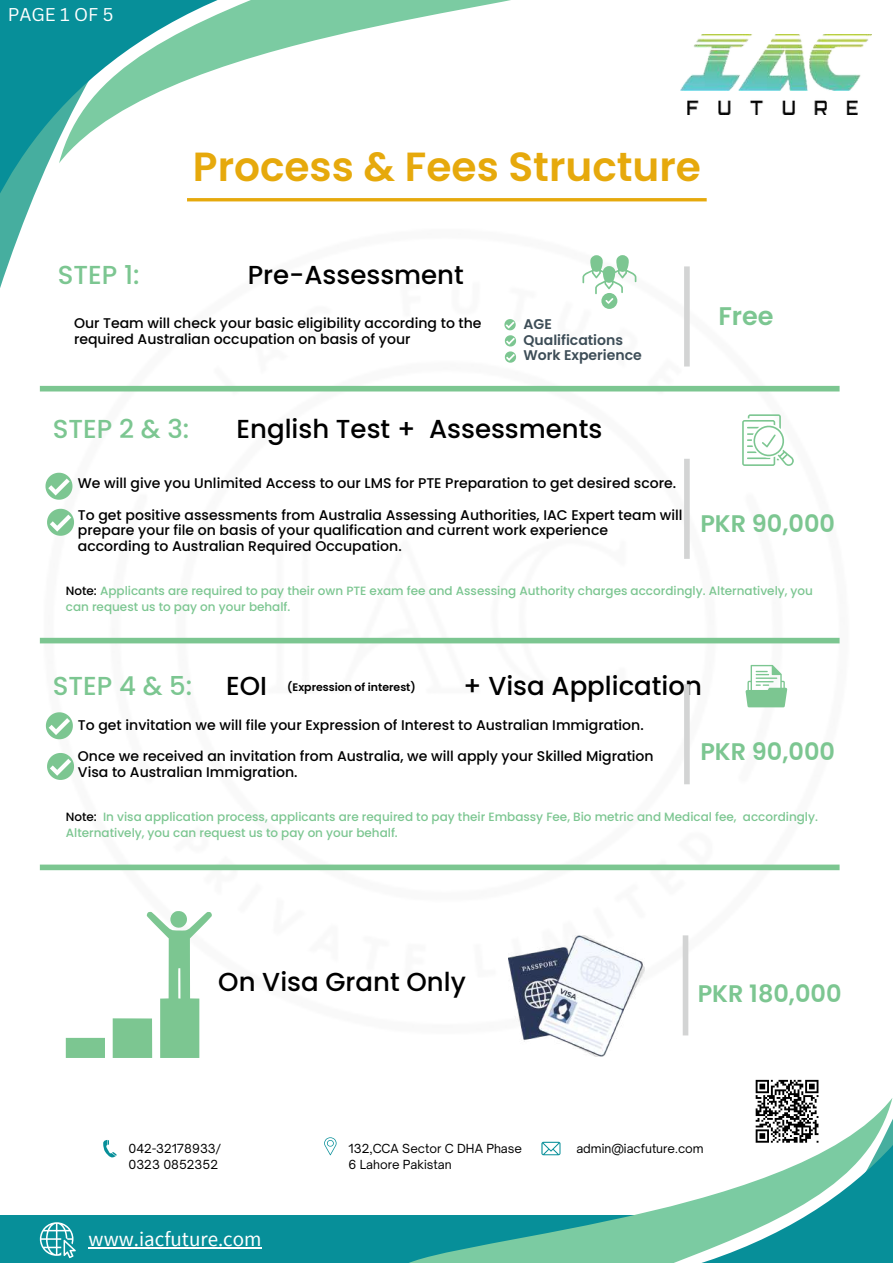
<style>
.page{position:relative;width:893px;height:1264px;background:#fff}
.page>*{position:absolute;margin:0;border:0;box-sizing:border-box;transform-origin:0 0}
.t1{font:600 40.65px "Poppins";color:#e6a90c}
.t2{font:500 25.95px "Poppins";color:#000}
.t3{font:500 25.95px "Poppins";color:#7cc691}
.t4{font:600 25.5px "Poppins";color:#7cc691}
.t5{font:600 24px "Poppins";color:#7cc691}
.t6{font:21px "Source Sans Pro";color:#fff}
.t7{font:18px "Canva Sans";color:#fff}
.t8{font:500 14.1px/15.8px "Poppins";color:#000}
.t9{font:600 14.1px/15.8px "Poppins";color:#3d4d57}
.t10{font:500 12px/16px "Poppins";color:#7cc691}
.t11{font:12px/16px "Open Sauce One";color:#000}
.t12{font:600 10.95px "Poppins";color:#000}
.s1{color:#000}
</style>
<div class="page">
<svg style="left:0;top:0;width:305px;height:261px"></svg>
<svg style="left:59px;top:0;width:452px;height:163px"></svg>
<svg style="left:103px;top:1140px;width:14px;height:17px"></svg>
<svg style="left:324px;top:1137px;width:12px;height:18px"></svg>
<div style="left:0;top:1214px;width:666px;height:48px;background:#078f99"></div>
<svg style="left:397px;top:1141px;width:356px;height:121px"></svg>
<img style="left:680px;top:35px;width:191px;height:80px">
<svg style="left:742px;top:414px;width:51px;height:52px"></svg>
<svg style="left:745px;top:665px;width:42px;height:42px"></svg>
<svg style="left:582px;top:255px;width:54px;height:54px"></svg>
<svg style="left:113px;top:911px;width:99px;height:146px"></svg>
<svg style="left:66px;top:1037px;width:39px;height:20px"></svg>
<img style="left:508px;top:935px;width:136px;height:121px">
<div style="left:40px;top:864px;width:799px;height:6px;background:#7cc691"></div>
<svg style="left:46px;top:712px;width:27px;height:27px"></svg>
<div style="left:682px;top:935px;width:6px;height:100px;background:#d3d4d4"></div>
<hr style="left:187px;top:198px;width:519px;height:3px;background:#e6a90c">
<div style="left:684px;top:684px;width:5px;height:100px;background:#d3d4d4"></div>
<svg style="left:47px;top:753px;width:27px;height:27px"></svg>
<div style="left:40px;top:637px;width:799px;height:6px;background:#7cc691"></div>
<div style="left:684px;top:459px;width:5px;height:100px;background:#d3d4d4"></div>
<svg style="left:45px;top:472px;width:27px;height:27px"></svg>
<svg style="left:47px;top:509px;width:27px;height:27px"></svg>
<div style="left:40px;top:386px;width:799px;height:5px;background:#7cc691"></div>
<svg style="left:504px;top:319px;width:12px;height:44px"></svg>
<div style="left:684px;top:266px;width:5px;height:100px;background:#d3d4d4"></div>
<div style="left:751px;top:1076px;width:71px;height:70px;background:#fff"></div>
<svg style="left:753px;top:1079px;width:139px;height:183px"></svg>
<svg style="left:40px;top:1222px;width:36px;height:36px"></svg>
<hr style="left:89px;top:1246px;width:172px;height:2px;background:#fff">
<p class="t7" style="left:8px;top:2px;width:107px">PAGE 1 OF 5</p>
<h1 class="t1" style="left:193px;top:138px;width:509px">Process &amp; Fees Structure</h1>
<h2 class="t3" style="left:58px;top:257px;width:83px">STEP 1:</h2>
<h2 class="t2" style="left:248px;top:257px;width:217px">Pre-Assessment</h2>
<p class="t8" style="left:74px;top:315px;width:409px">Our Team will check your basic eligibility according to the required Australian occupation on basis of your</p>
<p class="t9" style="left:523px;top:316px;width:30px">AGE</p>
<h3 class="t4" style="left:718px;top:298px;width:57px">Free</h3>
<p class="t9" style="left:523px;top:332px;width:120px">Qualifications<br>Work Experience</p>
<h2 class="t3" style="left:53px;top:410px;width:138px">STEP 2 &amp; 3:</h2>
<h2 class="t2" style="left:236px;top:410px;width:367px">English Test + Assessments</h2>
<p class="t8" style="left:78px;top:475px;width:599px">We will give you Unlimited Access to our LMS for PTE Preparation to get desired score.</p>
<p class="t8" style="left:78px;top:506px;width:606px">To get positive assessments from Australia Assessing Authorities, IAC Expert team will prepare your file on basis of your qualification and current work experience according to Australian Required Occupation.</p>
<h3 class="t5" style="left:700px;top:507px;width:136px">PKR 90,000</h3>
<p class="t10" style="left:66px;top:583px;width:748px"><span class="s1">Note:</span> Applicants are required to pay their own PTE exam fee and Assessing Authority charges accordingly. Alternatively, you can request us to pay on your behalf.</p>
<h2 class="t3" style="left:53px;top:668px;width:141px">STEP 4 &amp; 5:</h2>
<h2 class="t2" style="left:226px;top:668px;width:42px">EOI</h2>
<h2 class="t2" style="left:463px;top:668px;width:240px">+ Visa Application</h2>
<p class="t12" style="left:287px;top:680px;width:130px">(Expression of interest)</p>
<p class="t8" style="left:78px;top:717px;width:567px">To get invitation we will file your Expression of Interest to Australian Immigration.</p>
<p class="t8" style="left:78px;top:748px;width:577px">Once we received an invitation from Australia, we will apply your Skilled Migration<br>Visa to Australian Immigration.</p>
<h3 class="t5" style="left:700px;top:734px;width:136px">PKR 90,000</h3>
<p class="t10" style="left:66px;top:808px;width:753px"><span class="s1">Note:</span> In visa application process, applicants are required to pay their Embassy Fee, Bio metric and Medical fee, accordingly.<br>Alternatively, you can request us to pay on your behalf.</p>
<h2 class="t2" style="left:218px;top:964px;width:249px">On Visa Grant Only</h2>
<h3 class="t5" style="left:697px;top:977px;width:145px">PKR 180,000</h3>
<p class="t11" style="left:128px;top:1140px;width:94px">042-32178933/<br>0323 0852352</p>
<p class="t11" style="left:348px;top:1139px;width:175px">132,CCA Sector C DHA Phase<br>6 Lahore Pakistan</p>
<p class="t11" style="left:576px;top:1140px;width:129px">admin@iacfuture.com</p>
<h3 class="t6" style="left:89px;top:1225px;width:174px">www.iacfuture.com</h3>
</div>
